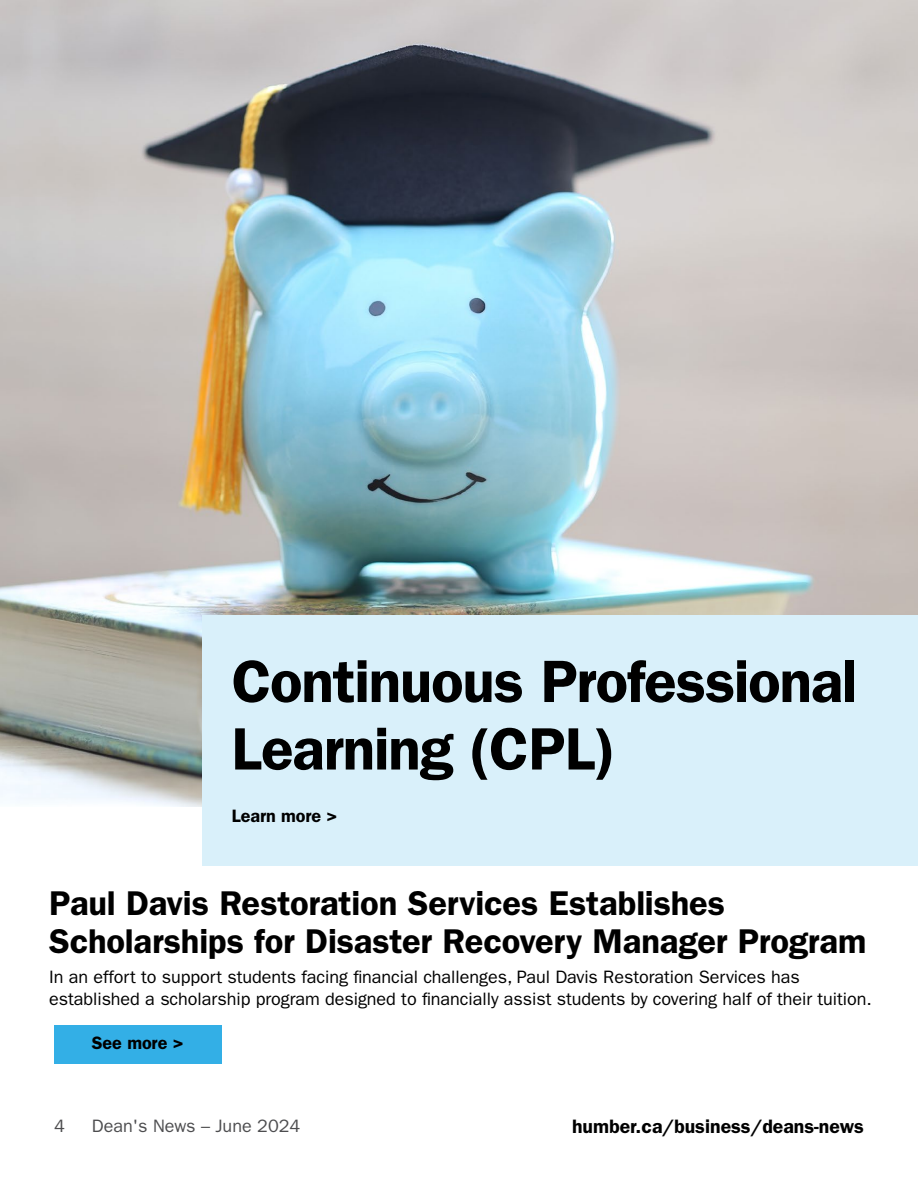
<style>
.page{position:relative;width:918px;height:1188px;background:#fff}
.page>*{position:absolute;margin:0;border:0;box-sizing:border-box;transform-origin:0 0}
.t1{font:600 60px/67.5px "ITC Franklin Gothic Std";letter-spacing:-.02em;color:#000}
.t2{font:600 34.5px/37.5px "ITC Franklin Gothic Std";letter-spacing:-.005em;color:#000}
.t3{font:600 19.5px "ITC Franklin Gothic Std";color:#000}
.t4{font:18px/22.5px "ITC Franklin Gothic Std";letter-spacing:-.005em;color:#000}
.t5{font:18px "ITC Franklin Gothic Std";color:#4d4d4f}
.t6{font:600 18px "ITC Franklin Gothic Std";letter-spacing:-.005em;color:#000}
</style>
<div class="page">
<img style="left:0;top:0;width:918px;height:806px">
<div style="left:202px;top:616px;width:716px;height:250px;background:#d9f0fa"></div>
<div style="left:54px;top:1025px;width:167px;height:38px;background:#33afe6"></div>
<h1 class="t1" style="left:232px;top:648px;width:628px">Continuous Professional<br>Learning (CPL)</h1>
<p class="t6" style="left:232px;top:806px;width:107px">Learn more &gt;</p>
<h2 class="t2" style="left:49px;top:885px;width:819px">Paul Davis Restoration Services Establishes<br>Scholarships for Disaster Recovery Manager Program</h2>
<p class="t4" style="left:49px;top:966px;width:824px">In an effort to support students facing financial challenges, Paul Davis Restoration Services has established a scholarship program designed to financially assist students by covering half of their tuition.</p>
<p class="t6" style="left:92px;top:1032px;width:93px">See more &gt;</p>
<p class="t5" style="left:54px;top:1115px;width:12px">4</p>
<p class="t5" style="left:92px;top:1115px;width:210px">Dean's News – June 2024</p>
<p class="t3" style="left:572px;top:1115px;width:293px">humber.ca/business/deans-news</p>
</div>
